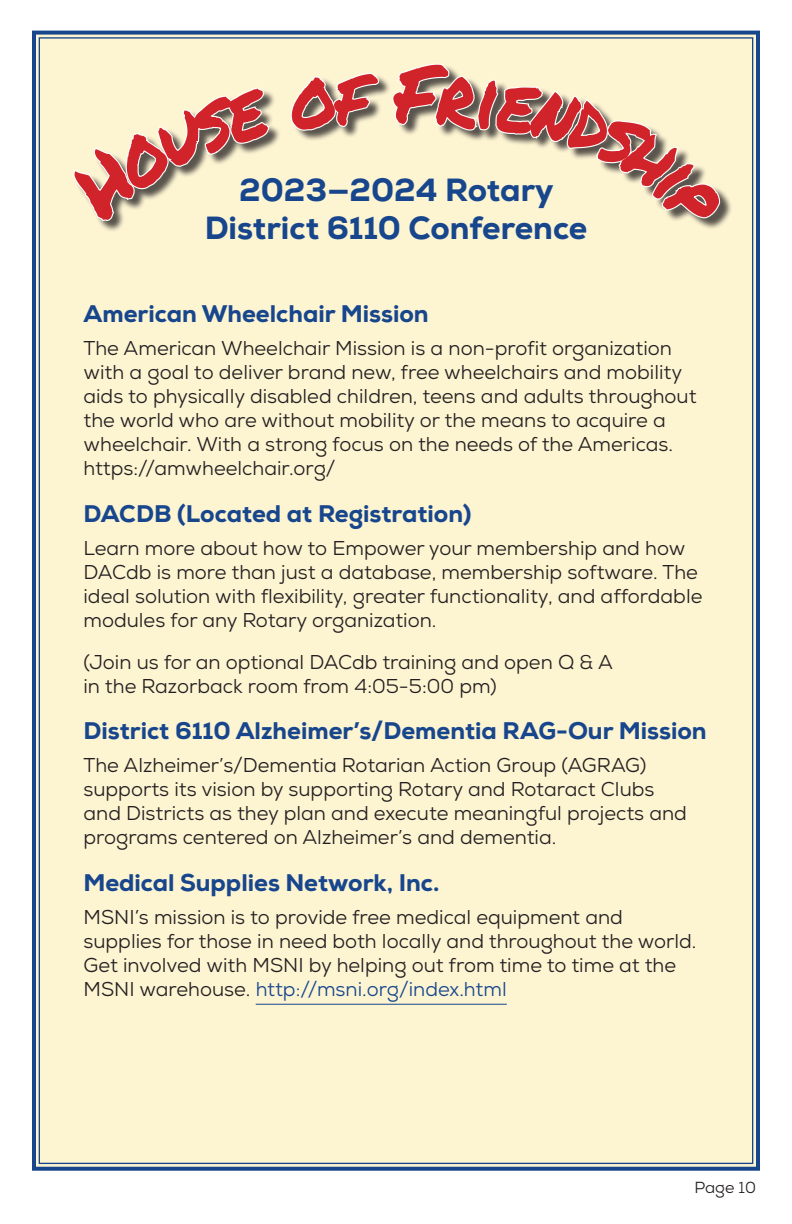
<style>
.page{position:relative;width:792px;height:1224px;background:#fff}
.page>*{position:absolute;margin:0;border:0;box-sizing:border-box;transform-origin:0 0}
.Nexa_headline{font:800 32px "Nexa";color:#17468d}
.subhead_Nexa_heavy{font:800 24px "Nexa";color:#17468d}
.body_Nexa_10{font:20px/24px "Nexa";color:#231f20}
.t1{font:16px "Nexa";color:#231f20}
.s1{color:#17468d}
</style>
<div class="page">
<div style="left:32px;top:30px;width:728px;height:1141px;background:#fdf4d2"></div>
<div style="left:75px;top:65px;width:657px;height:168px;background:#fdf4d2"></div>
<hr style="left:256px;top:1004px;width:251px;height:1px;background:#17468d">
<svg style="left:64px;top:87px;width:210px;height:137px"></svg>
<svg style="left:295px;top:76px;width:86px;height:55px"></svg>
<svg style="left:393px;top:64px;width:332px;height:170px"></svg>
<p class="Nexa_headline" style="left:239px;top:169px;width:316px">2023—2024 Rotary</p>
<p class="Nexa_headline" style="left:205px;top:208px;width:384px">District 6110 Conference</p>
<p class="subhead_Nexa_heavy" style="left:84px;top:298px;width:347px">American Wheelchair Mission</p>
<p class="body_Nexa_10" style="left:84px;top:336px;width:615px">The American Wheelchair Mission is a non-profit organization with a goal to deliver brand new, free wheelchairs and mobility aids to physically disabled children, teens and adults throughout the world who are without mobility or the means to acquire a wheelchair. With a strong focus on the needs of the Americas. https://amwheelchair.org/</p>
<p class="subhead_Nexa_heavy" style="left:84px;top:498px;width:389px">DACDB (Located at Registration)</p>
<p class="body_Nexa_10" style="left:84px;top:536px;width:620px">Learn more about how to Empower your membership and how DACdb is more than just a database, membership software. The ideal solution with flexibility, greater functionality, and affordable modules for any Rotary organization.</p>
<p class="body_Nexa_10" style="left:84px;top:650px;width:531px">(Join us for an optional DACdb training and open Q &amp; A in the Razorback room from 4:05-5:00 pm)</p>
<p class="subhead_Nexa_heavy" style="left:84px;top:716px;width:625px">District 6110 Alzheimer’s/Dementia RAG-Our Mission</p>
<p class="body_Nexa_10" style="left:84px;top:754px;width:605px">The Alzheimer’s/Dementia Rotarian Action Group (AGRAG) supports its vision by supporting Rotary and Rotaract Clubs and Districts as they plan and execute meaningful projects and programs centered on Alzheimer’s and dementia.</p>
<p class="subhead_Nexa_heavy" style="left:84px;top:868px;width:357px">Medical Supplies Network, Inc.</p>
<p class="body_Nexa_10" style="left:84px;top:905px;width:615px">MSNI’s mission is to provide free medical equipment and supplies for those in need both locally and throughout the world.<br>Get involved with MSNI by helping out from time to time at the MSNI warehouse. <span class="s1">http://msni.org/index.html</span></p>
<p class="t1" style="left:694px;top:1177px;width:63px">Page 10</p>
</div>
